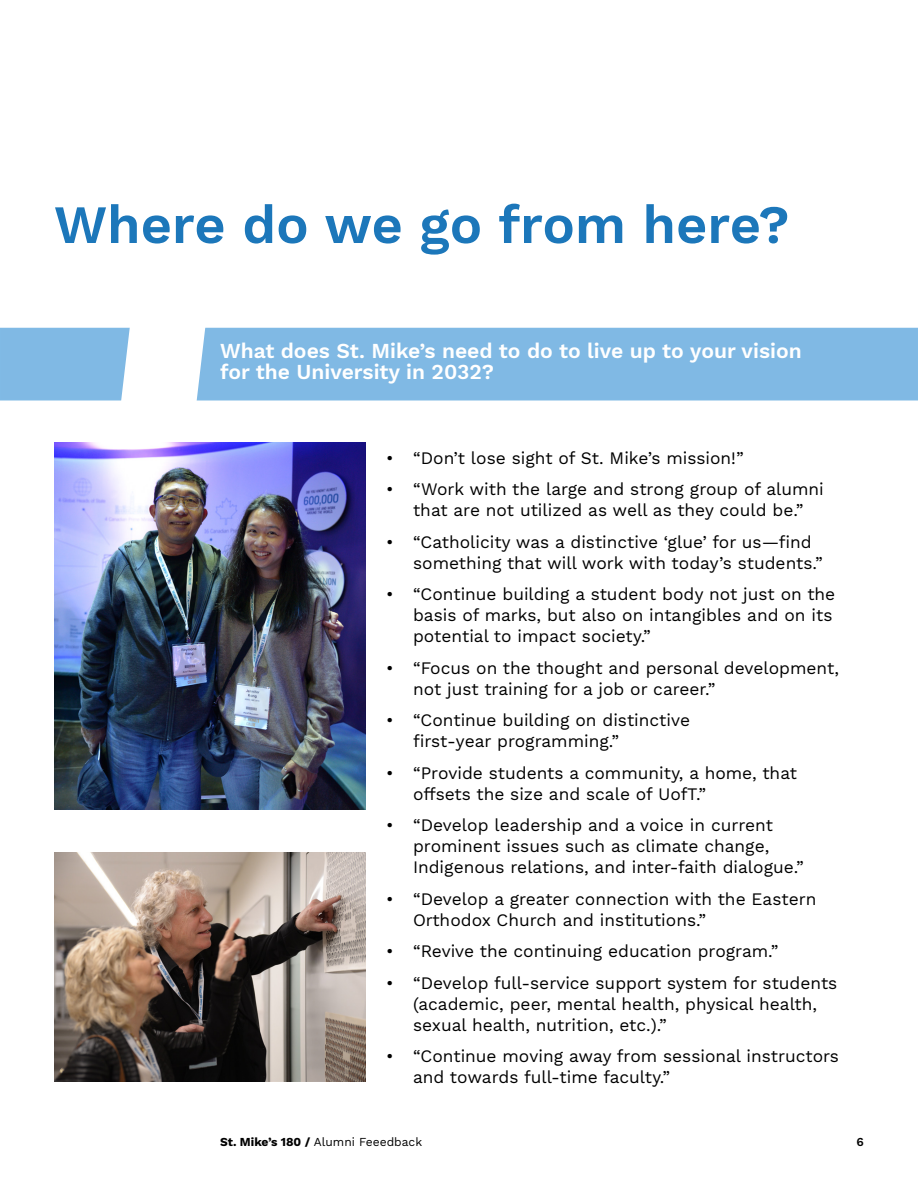
<style>
.page{position:relative;width:918px;height:1188px;background:#fff}
.page>*{position:absolute;margin:0;border:0;box-sizing:border-box;transform-origin:0 0}
.t1{font:600 54px "Work Sans";color:#1c77ba}
.t2{font:600 21px/21px "Work Sans";color:#fff}
.t3{font:17.25px/21px "Work Sans";color:#000}
.t4{font:12px "Work Sans";color:#000}
.t5{font:600 12px "Work Sans";color:#000}
.s1{font-weight:700}
</style>
<div class="page">
<div style="left:1px;top:328px;width:916px;height:72px;background:#80b9e4"></div>
<svg style="left:12px;top:327px;width:245px;height:483px"></svg>
<img style="left:54px;top:852px;width:312px;height:229px">
<img style="left:54px;top:442px;width:312px;height:367px">
<p class="t1" style="left:54px;top:193px;width:737px">Where do we go from here?</p>
<p class="t2" style="left:220px;top:342px;width:583px">What does St. Mike’s need to do to live up to your vision for the University in 2032?</p>
<p class="t3" style="left:386px;top:448px;width:359px">• “Don’t lose sight of St. Mike’s mission!”</p>
<p class="t3" style="left:386px;top:479px;width:439px;text-align:center">• “Work with the large and strong group of alumni that are not utilized as well as they could be.”</p>
<p class="t3" style="left:413px;top:532px;width:411px;text-indent:-27px">• “Catholicity was a distinctive ‘glue’ for us—find something that will work with today’s students.”</p>
<p class="t3" style="left:413px;top:584px;width:424px;text-indent:-27px">• “Continue building a student body not just on the basis of marks, but also on intangibles and on its potential to impact society.”</p>
<p class="t3" style="left:413px;top:658px;width:427px;text-indent:-27px">• “Focus on the thought and personal development, not just training for a job or career.”</p>
<p class="t3" style="left:413px;top:710px;width:278px;text-indent:-27px">• “Continue building on distinctive first-year programming.”</p>
<p class="t3" style="left:413px;top:763px;width:385px;text-indent:-27px">• “Provide students a community, a home, that offsets the size and scale of UofT.”</p>
<p class="t3" style="left:413px;top:815px;width:392px;text-indent:-27px">• “Develop leadership and a voice in current prominent issues such as climate change,<br>Indigenous relations, and inter-faith dialogue.”</p>
<p class="t3" style="left:413px;top:889px;width:405px;text-indent:-27px">• “Develop a greater connection with the Eastern<br>Orthodox Church and institutions.”</p>
<p class="t3" style="left:386px;top:941px;width:394px">• “Revive the continuing education program.”</p>
<p class="t3" style="left:413px;top:973px;width:426px;text-indent:-27px">• “Develop full-service support system for students (academic, peer, mental health, physical health, sexual health, nutrition, etc.).”</p>
<p class="t3" style="left:413px;top:1046px;width:427px;text-indent:-27px">• “Continue moving away from sessional instructors and towards full-time faculty.”</p>
<p class="t4" style="left:220px;top:1135px;width:204px"><span class="s1">St. Mike’s 180 /</span> Alumni Feeedback</p>
<p class="t5" style="left:857px;top:1135px;width:9px">6</p>
</div>
